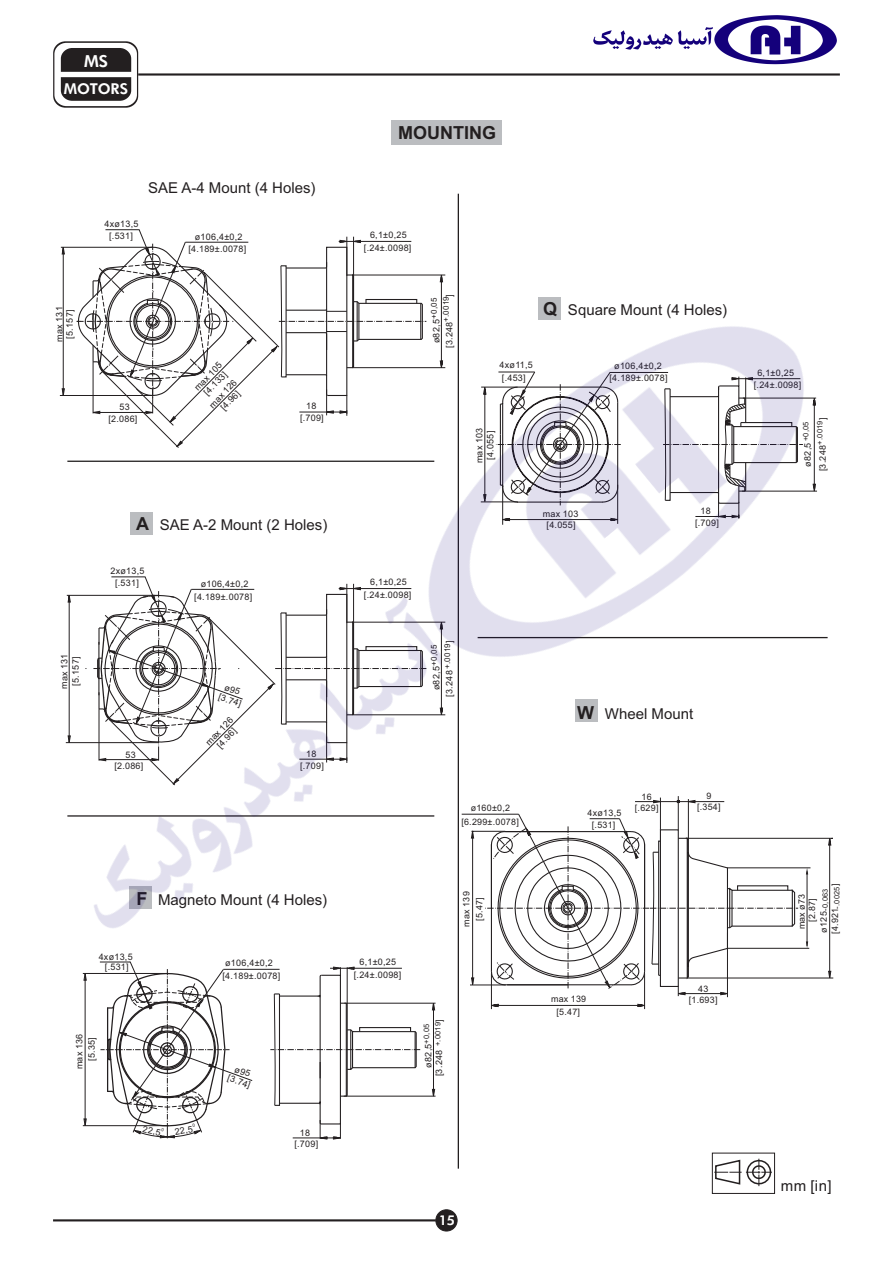
<style>
.page{position:relative;width:893px;height:1263px;background:#fff}
.page>*{position:absolute;margin:0;border:0;box-sizing:border-box;transform-origin:0 0}
.t1{font:700 18px "Arial";color:#231f20}
.t2{font:800 16.65px "Futura BT";color:#fff}
.t3{font:15px "Arial";color:#231f20}
.t4{font:800 15px "Futura BT";color:#fff}
.t5{font:800 13.5px "Futura BT";color:#fff}
.t6{font:9px/11.2px "Arial";letter-spacing:.03em;color:#231f20;text-align:center}
.t7{font:8.85px "Arial";color:#231f20}
.t8{font:7.95px "Arial";letter-spacing:.03em;color:#231f20}
.t9{font:7.5px/11.6px "Arial";letter-spacing:.03em;color:#231f20;text-align:right}
.s1{font-weight:700;font-size:18px}
.s2{font-size:9px}
</style>
<div class="page">
<hr style="left:138px;top:73px;width:702px;height:3px;background:#231f20">
<hr style="left:53px;top:1219px;width:383px;height:2px;background:#231f20">
<div style="left:436px;top:1210px;width:21px;height:21px;background:#231f20;border-radius:50%"></div>
<div style="left:436px;top:1210px;width:21px;height:21px;border:1px solid #231f20;border-radius:50%"></div>
<hr style="left:458px;top:194px;width:1px;height:975px;background:#231f20">
<hr style="left:61px;top:247px;width:92px;height:1px;background:#231f20">
<hr style="left:433px;top:1007px;width:1px;height:86px;background:#231f20">
<svg style="left:432px;top:1089px;width:3px;height:7px"></svg>
<hr style="left:344px;top:1096px;width:91px;height:1px;background:#231f20">
<svg style="left:270px;top:1015px;width:150px;height:125px"></svg>
<div style="left:712px;top:1153px;width:63px;height:41px;border:1px solid #231f20"></div>
<svg style="left:714px;top:1158px;width:58px;height:29px"></svg>
<div style="left:391px;top:120px;width:111px;height:25px;background:#bbbdc0"></div>
<svg style="left:77px;top:229px;width:335px;height:19px"></svg>
<hr style="left:83px;top:1125px;width:86px;height:1px;background:#231f20">
<svg style="left:83px;top:1118px;width:4px;height:8px"></svg>
<hr style="left:85px;top:977px;width:1px;height:145px;background:#231f20">
<svg style="left:53px;top:41px;width:85px;height:67px"></svg>
<img style="left:59px;top:248px;width:775px;height:767px">
<img style="left:593px;top:15px;width:244px;height:50px">
<svg style="left:100px;top:961px;width:153px;height:178px"></svg>
<h2 class="t2" style="left:84px;top:51px;width:26px">MS</h2>
<h3 class="t4" style="left:64px;top:80px;width:66px">MOTORS</h3>
<h1 class="t1" style="left:398px;top:122px;width:99px">MOUNTING</h1>
<p class="t6" style="left:55px;top:342px;width:37px;line-height:10.4px;rotate:-90deg">max 131 [5.157]</p>
<p class="t6" style="left:105px;top:219px;width:36px">4xø13,5</p>
<p class="t6" style="left:109px;top:231px;width:25px">[.531]</p>
<h3 class="t3" style="left:148px;top:182px;width:169px">SAE A-4 Mount (4 Holes)</h3>
<p class="t6" style="left:370px;top:230px;width:38px">6,1±0,25</p>
<p class="t6" style="left:188px;top:231px;width:59px;line-height:12.6px">ø106,4±0,2 [4.189±.0078]</p>
<p class="t6" style="left:364px;top:243px;width:49px">[.24±.0098]</p>
<p class="t6" style="left:108px;top:403px;width:31px">53 [2.086]</p>
<p class="t6" style="left:193px;top:386px;width:37px;line-height:10.1px;rotate:-46deg">max 105 [4.133]</p>
<p class="t6" style="left:208px;top:403px;width:37px;line-height:10.1px;rotate:-46deg">max 126 [4.96]</p>
<p class="t6" style="left:300px;top:401px;width:25px;line-height:12px">18 [.709]</p>
<p class="t6" style="left:445px;top:297px;width:4px;rotate:-90deg">]</p>
<p class="t6" style="left:431px;top:343px;width:47px;rotate:-90deg">ø82,5<sup>+0,05</sup></p>
<p class="t8" style="left:443px;top:322px;width:27px;rotate:-90deg">+.0019</p>
<p class="t6" style="left:445px;top:348px;width:28px;rotate:-90deg">[3.248</p>
<h3 class="t3" style="left:543px;top:304px;width:185px"><span class="s1">Q</span> Square Mount (4 Holes)</h3>
<p class="t6" style="left:500px;top:360px;width:35px;line-height:12.8px;text-align:left">4xø11,5 [.453]</p>
<p class="t6" style="left:609px;top:360px;width:59px;line-height:12.9px">ø106,4±0,2 [4.189±.0078]</p>
<p class="t6" style="left:474px;top:463px;width:37px;rotate:-90deg">max 103 [4.055]</p>
<p class="t6" style="left:59px;top:689px;width:37px;rotate:-90deg">max 131 [5.157]</p>
<h3 class="t3" style="left:136px;top:519px;width:193px"><span class="s1">A</span> SAE A-2 Mount (2 Holes)</h3>
<p class="t6" style="left:110px;top:566px;width:36px">2xø13,5</p>
<p class="t6" style="left:115px;top:578px;width:25px">[.531]</p>
<p class="t6" style="left:114px;top:750px;width:31px">53 [2.086]</p>
<p class="t6" style="left:370px;top:577px;width:38px">6,1±0,25</p>
<p class="t6" style="left:194px;top:578px;width:59px;line-height:12.6px">ø106,4±0,2 [4.189±.0078]</p>
<p class="t6" style="left:364px;top:590px;width:49px">[.24±.0098]</p>
<p class="t6" style="left:224px;top:681px;width:25px;line-height:10.8px;text-align:left;rotate:20deg">ø95 [3.74]</p>
<p class="t6" style="left:204px;top:741px;width:37px;line-height:10.1px;rotate:-46deg">max 126 [4.96]</p>
<p class="t6" style="left:300px;top:748px;width:25px;line-height:12px">18 [.709]</p>
<p class="t6" style="left:445px;top:643px;width:4px;rotate:-90deg">]</p>
<p class="t6" style="left:431px;top:690px;width:47px;rotate:-90deg">ø82,5<sup>+0,05</sup></p>
<p class="t8" style="left:444px;top:669px;width:27px;rotate:-90deg">+.0019</p>
<p class="t6" style="left:445px;top:697px;width:28px;rotate:-90deg">[3.248</p>
<p class="t6" style="left:461px;top:802px;width:59px;line-height:13.4px">ø160±0,2 [6.299±.0078]</p>
<p class="t6" style="left:543px;top:509px;width:37px">max 103 [4.055]</p>
<p class="t6" style="left:695px;top:506px;width:25px;line-height:12px">18 [.709]</p>
<h3 class="t3" style="left:577px;top:708px;width:118px"><span class="s1">W</span> Wheel Mount</h3>
<p class="t6" style="left:588px;top:808px;width:35px">4xø13,5</p>
<p class="t6" style="left:592px;top:820px;width:25px">[.531]</p>
<p class="t6" style="left:635px;top:792px;width:25px">16 [.629]</p>
<p class="t6" style="left:697px;top:792px;width:25px;line-height:10.8px">9 [.354]</p>
<h3 class="t3" style="left:136px;top:894px;width:192px"><span class="s1">F</span> Magneto Mount (4 Holes)</h3>
<p class="t6" style="left:99px;top:952px;width:36px">4xø13,5</p>
<p class="t6" style="left:105px;top:962px;width:25px">[.531]</p>
<p class="t6" style="left:74px;top:1069px;width:37px;line-height:12.3px;rotate:-90deg">max 136 [5.35]</p>
<p class="t6" style="left:144px;top:1124px;width:20px;rotate:11deg">22,5</p>
<p class="t6" style="left:174px;top:1127px;width:20px;rotate:-11deg">22,5</p>
<p class="t6" style="left:222px;top:957px;width:59px;line-height:13px">ø106,4±0,2 [4.189±.0078]</p>
<p class="t6" style="left:233px;top:1063px;width:25px;line-height:10.5px;rotate:20deg">ø95 [3.74]</p>
<p class="t6" style="left:300px;top:1128px;width:12px">18</p>
<p class="t6" style="left:294px;top:1139px;width:25px">[.709]</p>
<p class="t6" style="left:359px;top:957px;width:38px">6,1±0,25</p>
<p class="t6" style="left:354px;top:970px;width:49px">[.24±.0098]</p>
<p class="t6" style="left:461px;top:927px;width:37px;line-height:12.9px;rotate:-90deg">max 139 [5.47]</p>
<p class="t6" style="left:434px;top:1022px;width:4px;rotate:-90deg">]</p>
<p class="t6" style="left:424px;top:1068px;width:45px;rotate:-90deg">ø82,5<sup>+0,05</sup></p>
<p class="t9" style="left:433px;top:1046px;width:26px;rotate:-90deg">+.0019</p>
<p class="t6" style="left:434px;top:1076px;width:28px;rotate:-90deg">[3.248</p>
<p class="t6" style="left:551px;top:994px;width:37px;line-height:12.5px">max 139 [5.47]</p>
<p class="t6" style="left:689px;top:984px;width:30px">43 [1.693]</p>
<h3 class="t5" style="left:439px;top:1213px;width:18px">15</h3>
<p class="t6" style="left:757px;top:368px;width:38px">6,1±0,25</p>
<p class="t6" style="left:754px;top:380px;width:49px">[.24±.0098]</p>
<p class="t6" style="left:818px;top:420px;width:4px;rotate:-90deg">]</p>
<p class="t6" style="left:803px;top:467px;width:47px;rotate:-90deg">ø82,5 <sup>+0,05</sup></p>
<p class="t9" style="left:815px;top:445px;width:26px;rotate:-90deg">+.0019</p>
<p class="t6" style="left:818px;top:471px;width:28px;rotate:-90deg">[3.248</p>
<p class="t7" style="left:832px;top:886px;width:4px;rotate:-90deg">]</p>
<p class="t9" style="left:820px;top:933px;width:48px;rotate:-90deg"><span class="s2">ø125</span>-0,063 -.0025</p>
<p class="t6" style="left:797px;top:929px;width:37px;line-height:10.2px;rotate:-90deg">max ø73 [2.87]</p>
<p class="t7" style="left:832px;top:934px;width:28px;rotate:-90deg">[4.921</p>
<h3 class="t3" style="left:781px;top:1180px;width:52px">mm [in]</h3>
</div>
